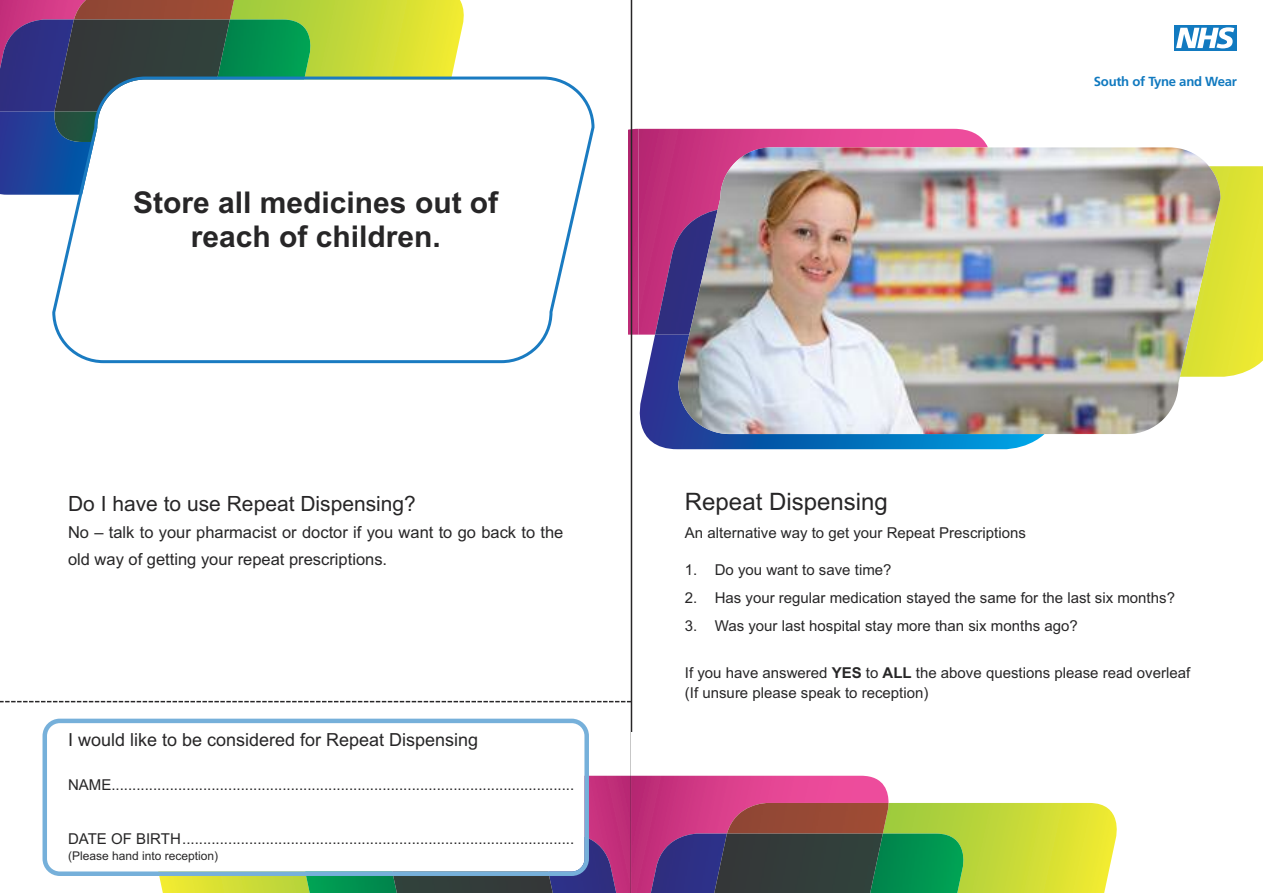
<style>
.page{position:relative;width:1263px;height:893px;background:#fff}
.page>*{position:absolute;margin:0;border:0;box-sizing:border-box;transform-origin:0 0}
.t1{font:700 30px/34.5px "Arial";color:#272627;text-align:center}
.t2{font:24px "Arial";color:#272627}
.t3{font:21px "Arial";color:#272627}
.t4{font:18px "Arial";color:#272627}
.t5{font:16.5px/27px "Arial";color:#272627}
.t6{font:15px/19.5px "Arial";color:#272627}
.t7{font:700 13.2px "Frutiger";color:#1079bf}
.t8{font:12px "Arial";color:#272627}
.s1{font-weight:700}
</style>
<div class="page">
<svg style="left:0;top:0;width:470px;height:195px;background:#88a858"></svg>
<img style="left:74px;top:0;width:161px;height:20px">
<img style="left:0;top:20px;width:55px;height:91px">
<img style="left:55px;top:20px;width:175px;height:57px">
<svg style="left:1220px;top:166px;width:43px;height:211px;background:#e3e537"></svg>
<svg style="left:632px;top:335px;width:413px;height:114px"></svg>
<svg style="left:639px;top:129px;width:349px;height:206px;background:#cf3a86"></svg>
<svg style="left:629px;top:129px;width:10px;height:206px;background:#b22e73"></svg>
<img style="left:655px;top:208px;width:23px;height:127px">
<svg style="left:43px;top:719px;width:546px;height:157px"></svg>
<hr style="left:631px;top:0;width:1px;height:893px;background:#272627">
<svg style="left:0;top:701px;width:631px;height:1px"></svg>
<div style="left:1174px;top:25px;width:63px;height:26px;background:#127ac0"></div>
<svg style="left:1176px;top:27px;width:58px;height:21px"></svg>
<div style="left:631px;top:732px;width:598px;height:161px;background:#fff"></div>
<svg style="left:144px;top:776px;width:973px;height:117px"></svg>
<img style="left:727px;top:803px;width:161px;height:30px">
<img style="left:650px;top:833px;width:63px;height:60px">
<img style="left:713px;top:833px;width:170px;height:60px">
<img style="left:678px;top:147px;width:542px;height:287px">
<svg style="left:52px;top:77px;width:542px;height:286px"></svg>
<h1 class="t1" style="left:133px;top:185px;width:367px">Store all medicines out of reach of children.</h1>
<h3 class="t3" style="left:68px;top:491px;width:349px">Do I have to use Repeat Dispensing?</h3>
<p class="t5" style="left:68px;top:519px;width:497px">No – talk to your pharmacist or doctor if you want to go back to the old way of getting your repeat prescriptions.</p>
<p class="t4" style="left:68px;top:729px;width:412px">I would like to be considered for Repeat Dispensing</p>
<p class="t6" style="left:68px;top:775px;width:508px">NAME...............................................................................................................</p>
<p class="t6" style="left:68px;top:829px;width:508px">DATE OF BIRTH..............................................................................................</p>
<p class="t8" style="left:68px;top:849px;width:152px">(Please hand into reception)</p>
<p class="t7" style="left:1094px;top:76px;width:145px">South of Tyne and Wear</p>
<h2 class="t2" style="left:685px;top:488px;width:204px">Repeat Dispensing</h2>
<p class="t6" style="left:685px;top:523px;width:342px">An alternative way to get your Repeat Prescriptions</p>
<p class="t6" style="left:685px;top:560px;width:208px">1. Do you want to save time?</p>
<p class="t6" style="left:685px;top:588px;width:491px">2. Has your regular medication stayed the same for the last six months?</p>
<p class="t6" style="left:685px;top:616px;width:394px">3. Was your last hospital stay more than six months ago?</p>
<p class="t6" style="left:685px;top:663px;width:507px">If you have answered <span class="s1">YES</span> to <span class="s1">ALL</span> the above questions please read overleaf (If unsure please speak to reception)</p>
</div>
